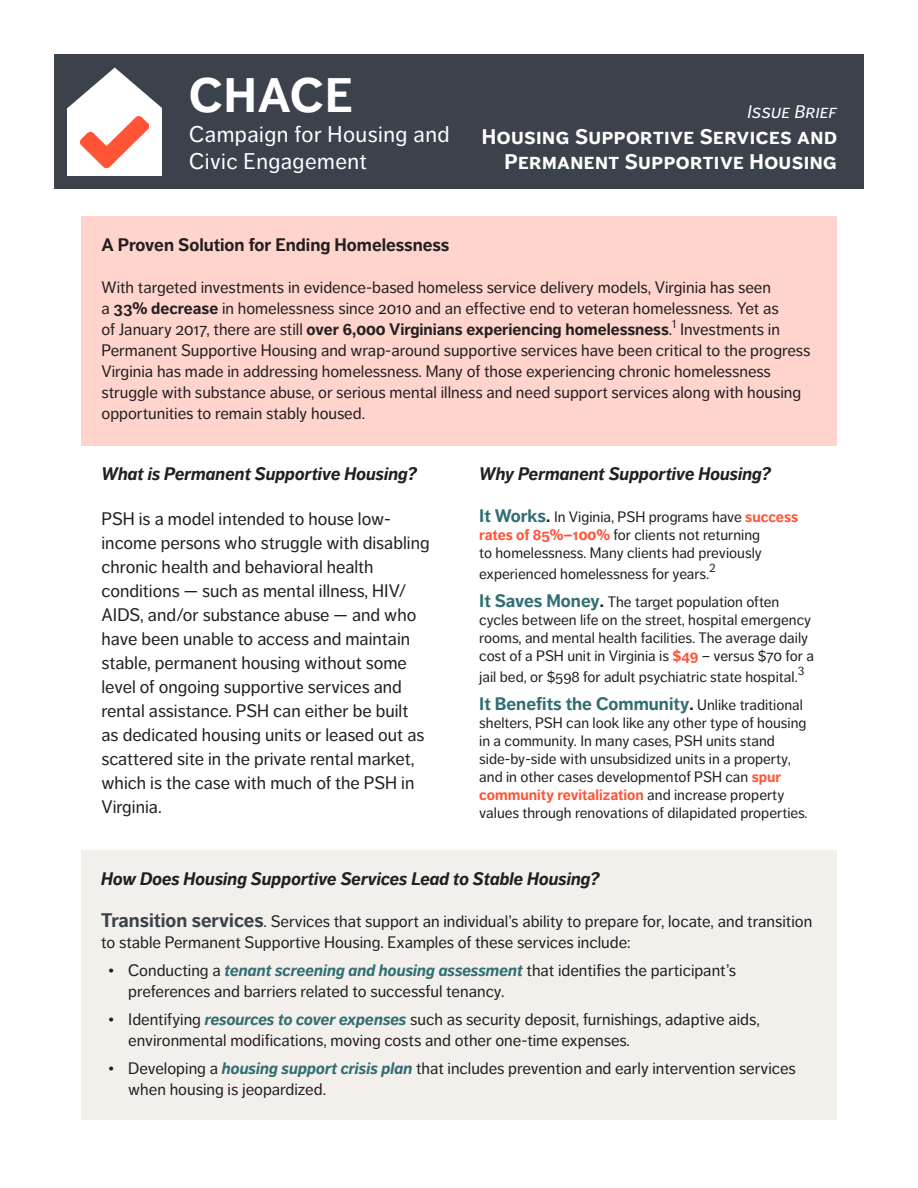
<style>
.page{position:relative;width:918px;height:1188px;background:#fff}
.page>*{position:absolute;margin:0;border:0;box-sizing:border-box;transform-origin:0 0}
.t1{font:700 48px "Dagny Pro";letter-spacing:.02em;color:#fff}
.t2{font:22.5px "Dagny Pro";letter-spacing:.02em;color:#fff}
.t3{font:700 21px/25.2px "Dagny Pro";letter-spacing:.02em;color:#fff;text-align:right}
.t4{font:18px/24px "Dagny Pro";color:#231f20}
.t5{font:italic 700 18px "Dagny Pro";color:#231f20}
.t6{font:700 18px "Dagny Pro";color:#306e73}
.t7{font:700 18px "Dagny Pro";color:#231f20}
.t8{font:italic 18px "Dagny Pro";letter-spacing:.02em;color:#fff}
.t9{font:16.5px/21px "Dagny Pro";color:#231f20}
.t10{font:15px/18px "Dagny Pro";color:#231f20}
.t11{font:12.3px "Dagny Pro";color:#231f20}
.s1{font-weight:700}
.s2{font-weight:700;font-size:18px;color:#306e73}
.s3{font-weight:700;font-size:16.5px}
.s4{font-weight:700;color:#ff5335}
.s5{font-size:16.5px;color:#231f20}
.s6{font-weight:400;font-size:15px;color:#231f20}
.s7{font-weight:700;font-size:19.5px;color:#3b424c}
.s8{font-weight:700;font-style:italic;color:#306e73}
</style>
<div class="page">
<div style="left:54px;top:54px;width:810px;height:135px;background:#3b424c"></div>
<div style="left:68px;top:108px;width:94px;height:68px;background:#fff"></div>
<img style="left:81px;top:116px;width:67px;height:53px">
<svg style="left:68px;top:68px;width:94px;height:40px"></svg>
<div style="left:81px;top:216px;width:756px;height:230px;background:#ffd4cd"></div>
<div style="left:81px;top:850px;width:756px;height:270px;background:#f3f0ec"></div>
<p class="t1" style="left:189px;top:67px;width:165px">CHACE</p>
<p class="t2" style="left:189px;top:121px;width:262px">Campaign for Housing and</p>
<p class="t2" style="left:189px;top:148px;width:180px">Civic Engagement</p>
<p class="t8" style="left:748px;top:102px;width:91px">Issue Brief</p>
<p class="t3" style="left:482px;top:124px;width:357px">Housing Supportive Services and<br>Permanent Supportive Housing</p>
<p class="t7" style="left:102px;top:234px;width:350px">A Proven Solution for Ending Homelessness</p>
<p class="t9" style="left:102px;top:277px;width:710px">With targeted investments in evidence-based homeless service delivery models, Virginia has seen<br>a <span class="s1">33% decrease</span> in homelessness since 2010 and an effective end to veteran homelessness. Yet as<br>of January 2017, there are still <span class="s1">over 6,000 Virginians experiencing homelessness</span>.<sup>1</sup> Investments in Permanent Supportive Housing and wrap-around supportive services have been critical to the progress Virginia has made in addressing homelessness. Many of those experiencing chronic homelessness struggle with substance abuse, or serious mental illness and need support services along with housing opportunities to remain stably housed.</p>
<p class="t5" style="left:102px;top:463px;width:317px">What is Permanent Supportive Housing?</p>
<p class="t4" style="left:102px;top:507px;width:330px">PSH is a model intended to house low&shy;income persons who struggle with disabling chronic health and behavioral health conditions — such as mental illness, HIV/ AIDS, and/or substance abuse — and who have been unable to access and maintain stable, permanent housing without some level of ongoing supportive services and rental assistance. PSH can either be built as dedicated housing units or leased out as scattered site in the private rental market, which is the case with much of the PSH in Virginia.</p>
<p class="t5" style="left:479px;top:463px;width:293px">Why Permanent Supportive Housing?</p>
<p class="t10" style="left:479px;top:508px;width:320px"><span class="s2">It Works</span><span class="s3">.</span> In Viginia, PSH programs have <span class="s4">success rates of 85%–100%</span> for clients not returning<br>to homelessness. Many clients had previously</p>
<p class="t10" style="left:479px;top:565px;width:231px">experienced homelessness for years.</p>
<p class="t11" style="left:709px;top:561px;width:8px">2</p>
<p class="t10" style="left:479px;top:593px;width:336px"><span class="s2">It Saves Money</span><span class="s3">.</span> The target population often cycles between life on the street, hospital emergency rooms, and mental health facilities. The average daily cost of a PSH unit in Virginia is <span class="s4">$49</span> – versus $70 for a</p>
<p class="t10" style="left:479px;top:668px;width:320px">jail bed, or $598 for adult psychiatric state hospital.</p>
<p class="t11" style="left:798px;top:664px;width:8px">3</p>
<p class="t6" style="left:479px;top:693px;width:325px">It Benefits the Community<span class="s5">.</span> <span class="s6">Unlike traditional</span></p>
<p class="t10" style="left:479px;top:714px;width:330px">shelters, PSH can look like any other type of housing in a community. In many cases, PSH units stand side-by-side with unsubsidized units in a property, and in other cases developmentof PSH can <span class="s4">spur community revitalization</span> and increase property values through renovations of dilapidated properties.</p>
<p class="t5" style="left:101px;top:868px;width:500px">How Does Housing Supportive Services Lead to Stable Housing?</p>
<p class="t9" style="left:101px;top:911px;width:713px"><span class="s7">Transition services</span>. Services that support an individual’s ability to prepare for, locate, and transition to stable Permanent Supportive Housing. Examples of these services include:</p>
<p class="t9" style="left:128px;top:960px;width:610px;text-indent:-20px">• Conducting a <span class="s8">tenant screening and housing assessment</span> that identifies the participant’s preferences and barriers related to successful tenancy.</p>
<p class="t9" style="left:128px;top:1009px;width:633px;text-indent:-20px">• Identifying <span class="s8">resources to cover expenses</span> such as security deposit, furnishings, adaptive aids, environmental modifications, moving costs and other one-time expenses.</p>
<p class="t9" style="left:128px;top:1057px;width:669px;text-indent:-20px">• Developing a <span class="s8">housing support crisis plan</span> that includes prevention and early intervention services when housing is jeopardized.</p>
</div>
